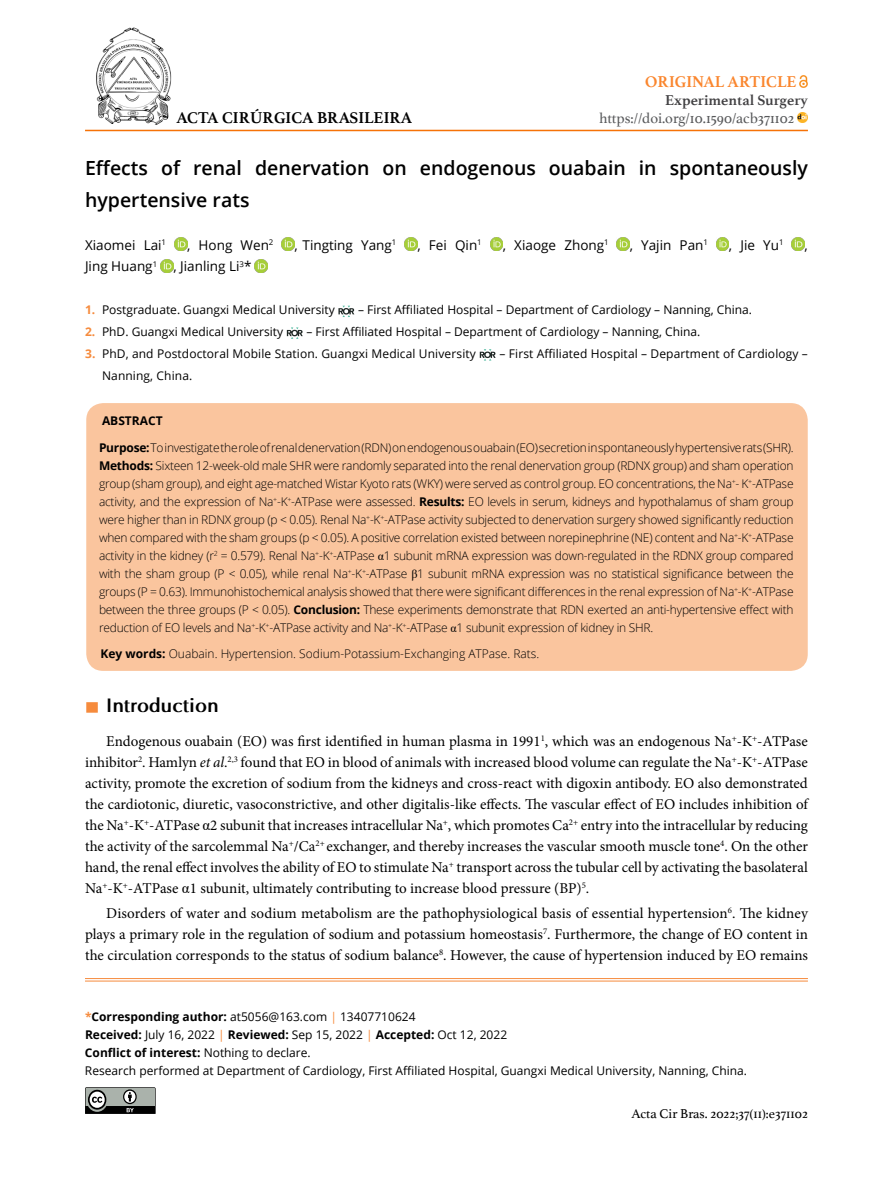
<style>
.page{position:relative;width:893px;height:1191px;background:#fff}
.page>*{position:absolute;margin:0;border:0;box-sizing:border-box;transform-origin:0 0}
.t1{font:600 19.5px/31.5px "Open Sans";color:#000}
.t2{font:700 19.5px "Optima";color:#000}
.t3{font:700 16.5px "Athelas";color:#000}
.t4{font:700 16.5px "Athelas";color:#fa862e}
.t5{font:15px/21px "Minion Pro";letter-spacing:-.005em;color:#000;text-align:justify}
.t6{font:15px "Athelas";color:#58595b}
.t7{font:700 15px "Athelas";color:#414042}
.t8{font:13.5px "Open Sans";color:#000}
.t9{font:13.5px "Athelas";color:#000}
.t10{font:300 12px/18px "Open Sans";color:#000;text-align:justify}
.t11{font:12px/18px "Open Sans";color:#000}
.t12{font:700 12px "Open Sans";color:#000}
.s1{font-weight:700;color:#f68b3d}
.s2{font-weight:700}
.s3{font-family:"Times New Roman";font-weight:400}
.s4{font-style:italic}
.s5{font-family:"Times New Roman"}
.s6{color:#f68b3d}
</style>
<div class="page">
<img style="left:96px;top:27px;width:76px;height:98px">
<hr style="left:85px;top:130px;width:723px;height:1px;background:#f67207">
<svg style="left:85px;top:1087px;width:71px;height:27px;background:#757875"></svg>
<svg style="left:800px;top:75px;width:8px;height:13px"></svg>
<svg style="left:797px;top:112px;width:11px;height:11px"></svg>
<svg style="left:174px;top:238px;width:13px;height:13px"></svg>
<svg style="left:282px;top:238px;width:12px;height:13px"></svg>
<svg style="left:405px;top:238px;width:12px;height:13px"></svg>
<svg style="left:490px;top:238px;width:13px;height:13px"></svg>
<svg style="left:617px;top:238px;width:13px;height:13px"></svg>
<svg style="left:716px;top:238px;width:13px;height:13px"></svg>
<svg style="left:792px;top:238px;width:13px;height:13px"></svg>
<svg style="left:161px;top:260px;width:12px;height:12px"></svg>
<svg style="left:255px;top:260px;width:13px;height:12px"></svg>
<svg style="left:338px;top:306px;width:16px;height:11px"></svg>
<svg style="left:287px;top:327px;width:16px;height:12px"></svg>
<svg style="left:480px;top:349px;width:16px;height:11px"></svg>
<div style="left:86px;top:403px;width:722px;height:268px;background:#fac59e;border-radius:17px"></div>
<hr style="left:85px;top:978px;width:723px;height:1px;background:#f68b3d">
<hr style="left:85px;top:980px;width:723px;height:1px;background:#f68b3d">
<div style="left:86px;top:702px;width:12px;height:10px;background:#f68b3d"></div>
<h2 class="t4" style="left:645px;top:68px;width:153px">ORIGINAL ARTICLE</h2>
<p class="t7" style="left:665px;top:88px;width:144px">Experimental Surgery</p>
<p class="t6" style="left:599px;top:106px;width:197px">https://doi.org/10.1590/acb371102</p>
<h1 class="t1" style="left:85px;top:152px;width:724px">Effects of renal denervation on endogenous ouabain in spontaneously hypertensive rats</h1>
<p class="t8" style="left:85px;top:235px;width:83px">Xiaomei Lai<sup>1</sup></p>
<p class="t8" style="left:187px;top:235px;width:88px">, Hong Wen<sup>2</sup></p>
<p class="t8" style="left:294px;top:235px;width:103px">, Tingting Yang<sup>1</sup></p>
<p class="t8" style="left:417px;top:235px;width:66px">, Fei Qin<sup>1</sup></p>
<p class="t8" style="left:503px;top:235px;width:107px">, Xiaoge Zhong<sup>1</sup></p>
<p class="t8" style="left:630px;top:235px;width:80px">, Yajin Pan<sup>1</sup></p>
<p class="t8" style="left:729px;top:235px;width:56px">, Jie Yu<sup>1</sup></p>
<p class="t8" style="left:805px;top:235px;width:5px">,</p>
<p class="t8" style="left:85px;top:257px;width:168px">Jing Huang<sup>1</sup> , Jianling Li<sup>3</sup>*</p>
<p class="t11" style="left:85px;top:301px;width:251px"><span class="s1">1.</span> Postgraduate. Guangxi Medical University</p>
<p class="t11" style="left:358px;top:301px;width:396px">– First Affiliated Hospital – Department of Cardiology – Nanning, China.</p>
<p class="t11" style="left:85px;top:322px;width:200px"><span class="s1">2.</span> PhD. Guangxi Medical University</p>
<p class="t11" style="left:306px;top:322px;width:395px">– First Affiliated Hospital – Department of Cardiology – Nanning, China.</p>
<p class="t11" style="left:85px;top:344px;width:392px"><span class="s1">3.</span> PhD, and Postdoctoral Mobile Station. Guangxi Medical University</p>
<p class="t11" style="left:500px;top:344px;width:310px">– First Affiliated Hospital – Department of Cardiology –</p>
<p class="t11" style="left:102px;top:366px;width:92px">Nanning, China.</p>
<p class="t12" style="left:102px;top:412px;width:62px">ABSTRACT</p>
<p class="t10" style="left:99px;top:438px;width:696px"><span class="s2">Purpose:</span> To investigate the role of renal denervation (RDN) on endogenous ouabain (EO) secretion in spontaneously hypertensive rats (SHR).<br><span class="s2">Methods:</span> Sixteen 12-week-old male SHR were randomly separated into the renal denervation group (RDNX group) and sham operation group (sham group), and eight age-matched Wistar Kyoto rats (WKY) were served as control group. EO concentrations, the Na<sup>+</sup>- K<sup>+</sup>-ATPase activity, and the expression of Na<sup>+</sup>-K<sup>+</sup>-ATPase were assessed. <span class="s2">Results:</span> EO levels in serum, kidneys and hypothalamus of sham group were higher than in RDNX group (p &lt; 0.05). Renal Na<sup>+</sup>-K<sup>+</sup>-ATPase activity subjected to denervation surgery showed significantly reduction when compared with the sham groups (p &lt; 0.05). A positive correlation existed between norepinephrine (NE) content and Na<sup>+</sup>-K<sup>+</sup>-ATPase activity in the kidney (r<sup>2</sup> = 0.579). Renal Na<sup>+</sup>-K<sup>+</sup>-ATPase <span class="s3">α</span>1 subunit mRNA expression was down-regulated in the RDNX group compared with the sham group (P &lt; 0.05), while renal Na<sup>+</sup>-K<sup>+</sup>-ATPase <span class="s3">β</span>1 subunit mRNA expression was no statistical significance between the groups (P = 0.63). Immunohistochemical analysis showed that there were significant differences in the renal expression of Na<sup>+</sup>-K<sup>+</sup>-ATPase between the three groups (P &lt; 0.05). <span class="s2">Conclusion:</span> These experiments demonstrate that RDN exerted an anti-hypertensive effect with reduction of EO levels and Na<sup>+</sup>-K<sup>+</sup>-ATPase activity and Na<sup>+</sup>-K<sup>+</sup>-ATPase <span class="s3">α</span>1 subunit expression of kidney in SHR.</p>
<p class="t10" style="left:101px;top:644px;width:440px"><span class="s2">Key words:</span> Ouabain. Hypertension. Sodium-Potassium-Exchanging ATPase. Rats.</p>
<h2 class="t3" style="left:176px;top:104px;width:237px">ACTA CIRÚRGICA BRASILEIRA</h2>
<h1 class="t2" style="left:106px;top:693px;width:114px">Introduction</h1>
<p class="t5" style="left:85px;top:731px;width:724px;text-indent:21px">Endogenous ouabain (EO) was first identified in human plasma in 1991<sup>1</sup>, which was an endogenous Na<sup>+</sup>-K<sup>+</sup>-ATPase inhibitor<sup>2</sup>. Hamlyn <span class="s4">et al</span>.<sup>2,3</sup> found that EO in blood of animals with increased blood volume can regulate the Na<sup>+</sup>-K<sup>+</sup>-ATPase activity, promote the excretion of sodium from the kidneys and cross-react with digoxin antibody. EO also demonstrated the cardiotonic, diuretic, vasoconstrictive, and other digitalis-like effects. The vascular effect of EO includes inhibition of the Na<sup>+</sup>-K<sup>+</sup>-ATPase <span class="s5">α</span>2 subunit that increases intracellular Na<sup>+</sup>, which promotes Ca<sup>2+</sup> entry into the intracellular by reducing the activity of the sarcolemmal Na<sup>+</sup>/Ca<sup>2+</sup> exchanger, and thereby increases the vascular smooth muscle tone<sup>4</sup>. On the other hand, the renal effect involves the ability of EO to stimulate Na<sup>+</sup> transport across the tubular cell by activating the basolateral Na<sup>+</sup>-K<sup>+</sup>-ATPase <span class="s5">α</span>1 subunit, ultimately contributing to increase blood pressure (BP)<sup>5</sup>.</p>
<p class="t5" style="left:85px;top:903px;width:724px;text-indent:21px">Disorders of water and sodium metabolism are the pathophysiological basis of essential hypertension<sup>6</sup>. The kidney plays a primary role in the regulation of sodium and potassium homeostasis<sup>7</sup>. Furthermore, the change of EO content in the circulation corresponds to the status of sodium balance<sup>8</sup>. However, the cause of hypertension induced by EO remains</p>
<p class="t11" style="left:85px;top:1007px;width:664px"><span class="s1">*</span><span class="s2">Corresponding author:</span> at5056@163.com <span class="s6">|</span> 13407710624<br><span class="s2">Received:</span> July 16, 2022 <span class="s6">|</span> <span class="s2">Reviewed:</span> Sep 15, 2022 <span class="s6">|</span> <span class="s2">Accepted:</span> Oct 12, 2022<br><span class="s2">Conflict of interest:</span> Nothing to declare.<br>Research performed at Department of Cardiology, First Affiliated Hospital, Guangxi Medical University, Nanning, China.</p>
<p class="t9" style="left:631px;top:1102px;width:178px">Acta Cir Bras. 2022;37(11):e371102</p>
</div>
